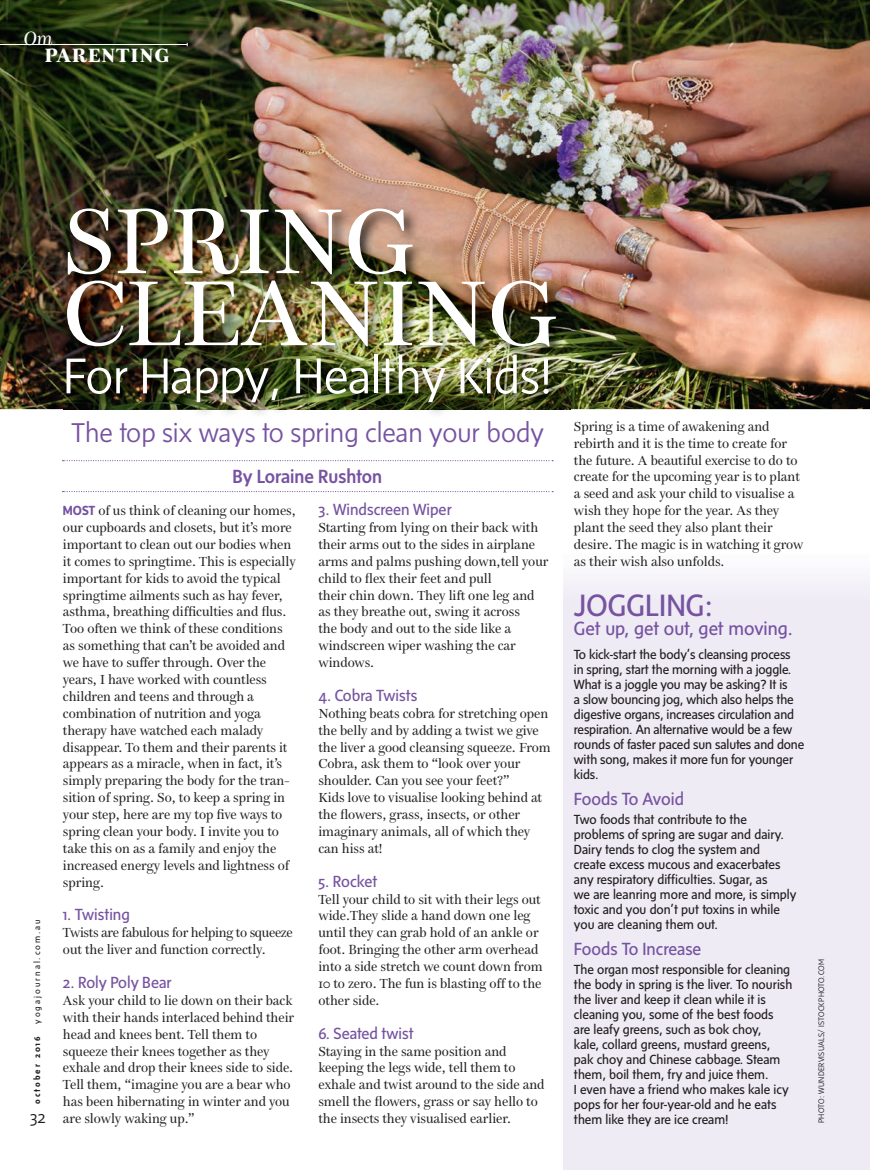
<style>
.page{position:relative;width:870px;height:1170px;background:#fff}
.page>*{position:absolute;margin:0;border:0;box-sizing:border-box;transform-origin:0 0}
.t1{font:93.15px/72px "Bohemia LT Std";color:#fff}
.t2{font:300 51.3px "Sense";letter-spacing:-.01em;color:#fff}
.t3{font:31.5px "Sense";color:#7653a1}
.t4{font:300 27.75px "Sense";color:#7653a1}
.t5{font:19.5px "Sense";color:#7653a1}
.t6{font:500 19.5px "Sense";color:#7653a1}
.t7{font:700 19.5px "Bohemia LT Std";letter-spacing:.06em;color:#fff}
.t8{font:italic 19.5px "Bohemia LT Std";color:#fff}
.t9{font:18px "Sense";color:#7653a1}
.t10{font:300 18px "Sense";color:#231f20}
.t11{font:16.5px "Sense";color:#7653a1}
.t12{font:13.5px/15px "Sense";color:#231f20}
.t13{font:13.35px/16.8px "Bohemia LT Std";color:#231f20}
.t14{font:13.35px/16.8px "Bohemia LT Std";letter-spacing:-.02em;color:#231f20}
.t15{font:8.85px "Sense";letter-spacing:.225em;color:#231f20}
.t16{font:700 8.85px "Sense";letter-spacing:.225em;color:#231f20}
.t17{font:300 8.25px "Sense";letter-spacing:.03em;color:#231f20}
.s1{font-family:"Sense";font-weight:700;font-size:13.5px;color:#7653a1}
</style>
<div class="page">
<div style="left:563px;top:552px;width:307px;height:617px;background:#eeebf5"></div>
<img style="left:0;top:0;width:870px;height:409px">
<hr style="left:0;top:44px;width:187px;height:1px;background:#fff">
<svg style="left:62px;top:460px;width:491px;height:1px"></svg>
<svg style="left:62px;top:491px;width:491px;height:1px"></svg>
<img style="left:63px;top:205px;width:507px;height:209px">
<h3 class="t8" style="left:23px;top:26px;width:31px">Om</h3>
<h3 class="t7" style="left:44px;top:43px;width:127px">PARENTING</h3>
<h1 class="t1" style="left:63px;top:206px;width:496px">SPRING<br>CLEANING</h1>
<h2 class="t2" style="left:63px;top:346px;width:491px">For Happy, Healthy Kids!</h2>
<h3 class="t4" style="left:72px;top:416px;width:474px">The top six ways to spring clean your body</h3>
<p class="t13" style="left:574px;top:418px;width:231px">Spring is a time of awakening and rebirth and it is the time to create for the future. A beautiful exercise to do to create for the upcoming year is to plant a seed and ask your child to visualise a wish they hope for the year. As they plant the seed they also plant their desire. The magic is in watching it grow as their wish also unfolds.</p>
<h3 class="t3" style="left:574px;top:587px;width:140px">JOGGLING:</h3>
<h3 class="t5" style="left:574px;top:617px;width:220px">Get up, get out, get moving.</h3>
<p class="t12" style="left:574px;top:646px;width:232px">To kick-start the body’s cleansing process<br>in spring, start the morning with a joggle.<br>What is a joggle you may be asking? It is<br>a slow bouncing jog, which also helps the digestive organs, increases circulation and respiration. An alternative would be a few rounds of faster paced sun salutes and done with song, makes it more fun for younger kids.</p>
<h3 class="t9" style="left:574px;top:788px;width:111px">Foods To Avoid</h3>
<p class="t12" style="left:574px;top:811px;width:224px">Two foods that contribute to the problems of spring are sugar and dairy.<br>Dairy tends to clog the system and<br>create excess mucous and exacerbates any respiratory difficulties. Sugar, as<br>we are leanring more and more, is simply toxic and you don’t put toxins in while you are cleaning them out.</p>
<h3 class="t9" style="left:574px;top:938px;width:129px">Foods To Increase</h3>
<p class="t12" style="left:574px;top:961px;width:220px">The organ most responsible for cleaning the body in spring is the liver. To nourish the liver and keep it clean while it is cleaning you, some of the best foods are leafy greens, such as bok choy,<br>kale, collard greens, mustard greens, pak choy and Chinese cabbage. Steam them, boil them, fry and juice them.<br>I even have a friend who makes kale icy pops for her four-year-old and he eats</p>
<h3 class="t6" style="left:232px;top:464px;width:151px">By Loraine Rushton</h3>
<p class="t11" style="left:318px;top:500px;width:135px">3. Windscreen Wiper</p>
<p class="t13" style="left:318px;top:519px;width:231px">Starting from lying on their back with their arms out to the sides in airplane arms and palms pushing down,tell your child to flex their feet and pull<br>their chin down. They lift one leg and as they breathe out, swing it across<br>the body and out to the side like a windscreen wiper washing the car windows.</p>
<p class="t11" style="left:318px;top:685px;width:100px">4. Cobra Twists</p>
<p class="t13" style="left:318px;top:705px;width:234px">Nothing beats cobra for stretching open the belly and by adding a twist we give the liver a good cleansing squeeze. From Cobra, ask them to “look over your shoulder. Can you see your feet?”<br>Kids love to visualise looking behind at the flowers, grass, insects, or other imaginary animals, all of which they can hiss at!</p>
<p class="t11" style="left:318px;top:871px;width:60px">5. Rocket</p>
<p class="t13" style="left:318px;top:890px;width:226px">Tell your child to sit with their legs out wide.They slide a hand down one leg until they can grab hold of an ankle or foot. Bringing the other arm overhead into a side stretch we count down from 10 to zero. The fun is blasting off to the other side.</p>
<p class="t11" style="left:318px;top:1023px;width:97px">6. Seated twist</p>
<p class="t13" style="left:318px;top:1042px;width:227px">Staying in the same position and keeping the legs wide, tell them to exhale and twist around to the side and smell the flowers, grass or say hello to the insects they visualised earlier.</p>
<p class="t13" style="left:63px;top:502px;width:234px"><span class="s1">MOST</span> of us think of cleaning our homes, our cupboards and closets, but it’s more important to clean out our bodies when it comes to springtime. This is especially important for kids to avoid the typical springtime ailments such as hay fever, asthma, breathing difficulties and flus.<br>Too often we think of these conditions as something that can’t be avoided and we have to suffer through. Over the years, I have worked with countless children and teens and through a combination of nutrition and yoga therapy have watched each malady disappear. To them and their parents it appears as a miracle, when in fact, it’s simply preparing the body for the tran&shy;sition of spring. So, to keep a spring in your step, here are my top five ways to spring clean your body. I invite you to take this on as a family and enjoy the increased energy levels and lightness of spring.</p>
<p class="t11" style="left:63px;top:905px;width:68px">1. Twisting</p>
<p class="t14" style="left:63px;top:924px;width:231px">Twists are fabulous for helping to squeeze out the liver and function correctly.</p>
<p class="t11" style="left:63px;top:972px;width:110px">2. Roly Poly Bear</p>
<p class="t13" style="left:63px;top:991px;width:233px">Ask your child to lie down on their back with their hands interlaced behind their head and knees bent. Tell them to squeeze their knees together as they exhale and drop their knees side to side.<br>Tell them, “imagine you are a bear who has been hibernating in winter and you are slowly waking up.”</p>
<p class="t15" style="left:32px;top:1023px;width:106px;rotate:-90deg">yogajournal.com.au</p>
<p class="t16" style="left:32px;top:1103px;width:69px;rotate:-90deg">october 2016</p>
<h3 class="t10" style="left:30px;top:1106px;width:17px">32</h3>
<p class="t12" style="left:574px;top:1111px;width:156px">them like they are ice cream!</p>
<p class="t17" style="left:816px;top:1123px;width:165px;rotate:-90deg">PHOTO: WUNDERVISUALS/ ISTOCKPHOTO.COM</p>
</div>
